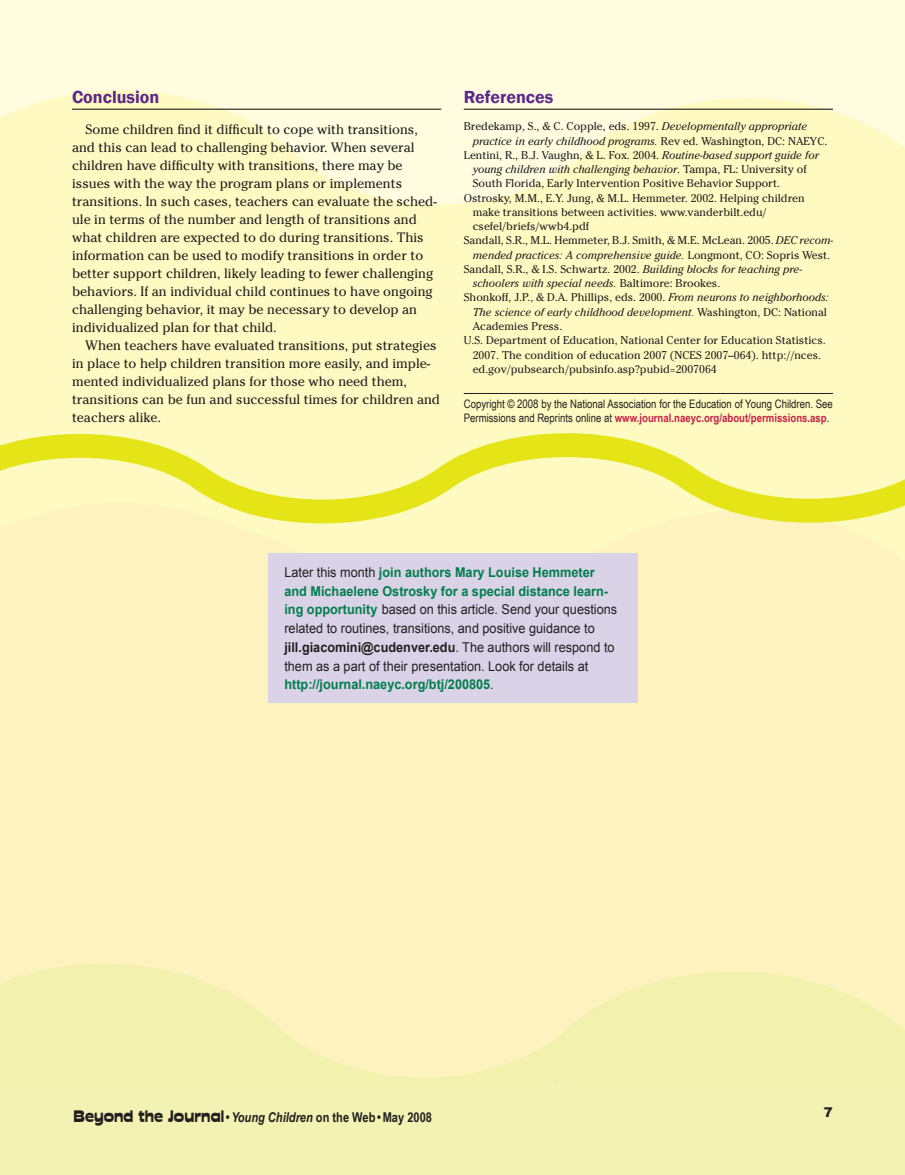
<style>
.page{position:relative;width:905px;height:1175px;background:#fff}
.page>*{position:absolute;margin:0;border:0;box-sizing:border-box;transform-origin:0 0}
.t1{font:600 18px "Franklin Gothic";color:#5b298b}
.t2{font:13.5px/18px "Cheltenham";color:#231f20}
.t3{font:13.5px/18.8px "Arial";color:#231f20;scale:.94 1}
.t4{font:700 13.5px "Arial Narrow";color:#231f20}
.t5{font:11.7px/13.5px "Arial Narrow";color:#231f20}
.t6{font:11.25px "Cheltenham";color:#231f20}
.t7{font:italic 11.25px "Cheltenham";color:#231f20}
.s1{font-style:italic}
.s2{font-style:normal}
.s3{font-weight:700;color:#c82249}
.s4{font-weight:700;color:#007e4a}
.s5{font-weight:700}
.s6{font-family:"Cuckoo";font-weight:400;font-size:16.5px}
</style>
<div class="page">
<div style="left:0;top:0;width:904px;height:229px;background:#fffce0"></div>
<div style="left:0;top:639px;width:904px;height:403px;background:#fef3be"></div>
<div style="left:0;top:217px;width:904px;height:416px;background:#fffac1"></div>
<svg style="left:0;top:90px;width:891px;height:127px"></svg>
<div style="left:535px;top:138px;width:369px;height:79px;background:#fffac1"></div>
<svg style="left:0;top:121px;width:340px;height:96px;background:#fffac3"></svg>
<svg style="left:0;top:633px;width:359px;height:70px"></svg>
<svg style="left:535px;top:633px;width:369px;height:70px"></svg>
<svg style="left:0;top:964px;width:904px;height:120px"></svg>
<div style="left:0;top:1084px;width:904px;height:90px;background:#f2f3b2"></div>
<hr style="left:72px;top:109px;width:369px;height:1px;background:#231f20">
<hr style="left:464px;top:393px;width:368px;height:1px;background:#231f20">
<hr style="left:464px;top:109px;width:368px;height:1px;background:#231f20">
<svg style="left:0;top:433px;width:904px;height:91px"></svg>
<div style="left:268px;top:553px;width:370px;height:149px;background:#dad2e7"></div>
<h1 class="t1" style="left:72px;top:86px;width:89px">Conclusion</h1>
<p class="t2" style="left:72px;top:121px;width:366px;text-indent:14px">Some children find it difficult to cope with transitions, and this can lead to challenging behavior. When several children have difficulty with transitions, there may be issues with the way the program plans or implements transitions. In such cases, teachers can evaluate the sched&shy;ule in terms of the number and length of transitions and what children are expected to do during transitions. This information can be used to modify transitions in order to better support children, likely leading to fewer challenging behaviors. If an individual child continues to have ongoing challenging behavior, it may be necessary to develop an individualized plan for that child.</p>
<p class="t2" style="left:72px;top:337px;width:369px;text-indent:14px">When teachers have evaluated transitions, put strategies in place to help children transition more easily, and imple&shy;mented individualized plans for those who need them, transitions can be fun and successful times for children and teachers alike.</p>
<h1 class="t1" style="left:464px;top:86px;width:91px">References</h1>
<p class="t6" style="left:464px;top:120px;width:345px">Bredekamp, S., &amp; C. Copple, eds. 1997. <span class="s1">Developmentally appropriate</span></p>
<p class="t7" style="left:472px;top:134px;width:356px">practice in early childhood programs. <span class="s2">Rev ed. Washington, DC: NAEYC.</span></p>
<p class="t6" style="left:464px;top:148px;width:356px">Lentini, R., B.J. Vaughn, &amp; L. Fox. 2004. <span class="s1">Routine-based support guide for</span></p>
<p class="t7" style="left:472px;top:163px;width:335px">young children with challenging behavior<span class="s2">. Tampa, FL: University of</span></p>
<p class="t6" style="left:472px;top:177px;width:309px">South Florida, Early Intervention Positive Behavior Support.</p>
<p class="t6" style="left:464px;top:191px;width:342px">Ostrosky, M.M., E.Y. Jung, &amp; M.L. Hemmeter. 2002. Helping children</p>
<p class="t6" style="left:472px;top:205px;width:295px">make transitions between activities. www.vanderbilt.edu/</p>
<p class="t6" style="left:472px;top:220px;width:118px">csefel/briefs/wwb4.pdf</p>
<p class="t6" style="left:464px;top:234px;width:371px">Sandall, S.R., M.L. Hemmeter, B.J. Smith, &amp; M.E. McLean. 2005. <span class="s1">DEC recom-</span></p>
<p class="t7" style="left:472px;top:248px;width:359px">mended practices: A comprehensive guide. <span class="s2">Longmont, CO: Sopris West.</span></p>
<p class="t6" style="left:463px;top:262px;width:340px">Sandall, S.R., &amp; I.S. Schwartz. 2002. <span class="s1">Building blocks for teaching pre-</span></p>
<p class="t7" style="left:472px;top:277px;width:249px">schoolers with special needs. <span class="s2">Baltimore: Brookes.</span></p>
<p class="t6" style="left:463px;top:291px;width:366px">Shonkoff, J.P., &amp; D.A. Phillips, eds. 2000. <span class="s1">From neurons to neighborhoods:</span></p>
<p class="t7" style="left:472px;top:305px;width:356px">The science of early childhood development. <span class="s2">Washington, DC: National</span></p>
<p class="t6" style="left:472px;top:319px;width:91px">Academies Press.</p>
<p class="t6" style="left:463px;top:334px;width:363px">U.S. Department of Education, National Center for Education Statistics.</p>
<p class="t6" style="left:472px;top:348px;width:350px">2007. The condition of education 2007 (NCES 2007–064). http://nces.</p>
<p class="t6" style="left:472px;top:362px;width:245px">ed.gov/pubsearch/pubsinfo.asp?pubid=2007064</p>
<p class="t5" style="left:464px;top:397px;width:371px">Copyright © 2008 by the National Association for the Education of Young Children. See<br>Permissions and Reprints online at <span class="s3">www.journal.naeyc.org/about/permissions.asp</span>.</p>
<p class="t3" style="left:284px;top:563px;width:355px">Later this month <span class="s4">join authors Mary Louise Hemmeter and Michaelene Ostrosky for a special distance learn&shy;ing opportunity</span> based on this article. Send your questions related to routines, transitions, and positive guidance to <span class="s5">jill.giacomini@cudenver.edu</span>. The authors will respond to them as a part of their presentation. Look for details at <span class="s4">http://journal.naeyc.org/btj/200805</span>.</p>
<p class="t4" style="left:74px;top:1107px;width:360px"><span class="s6">Beyond the Journal</span> • <span class="s1">Young Children</span> on the Web • May 2008</p>
</div>
